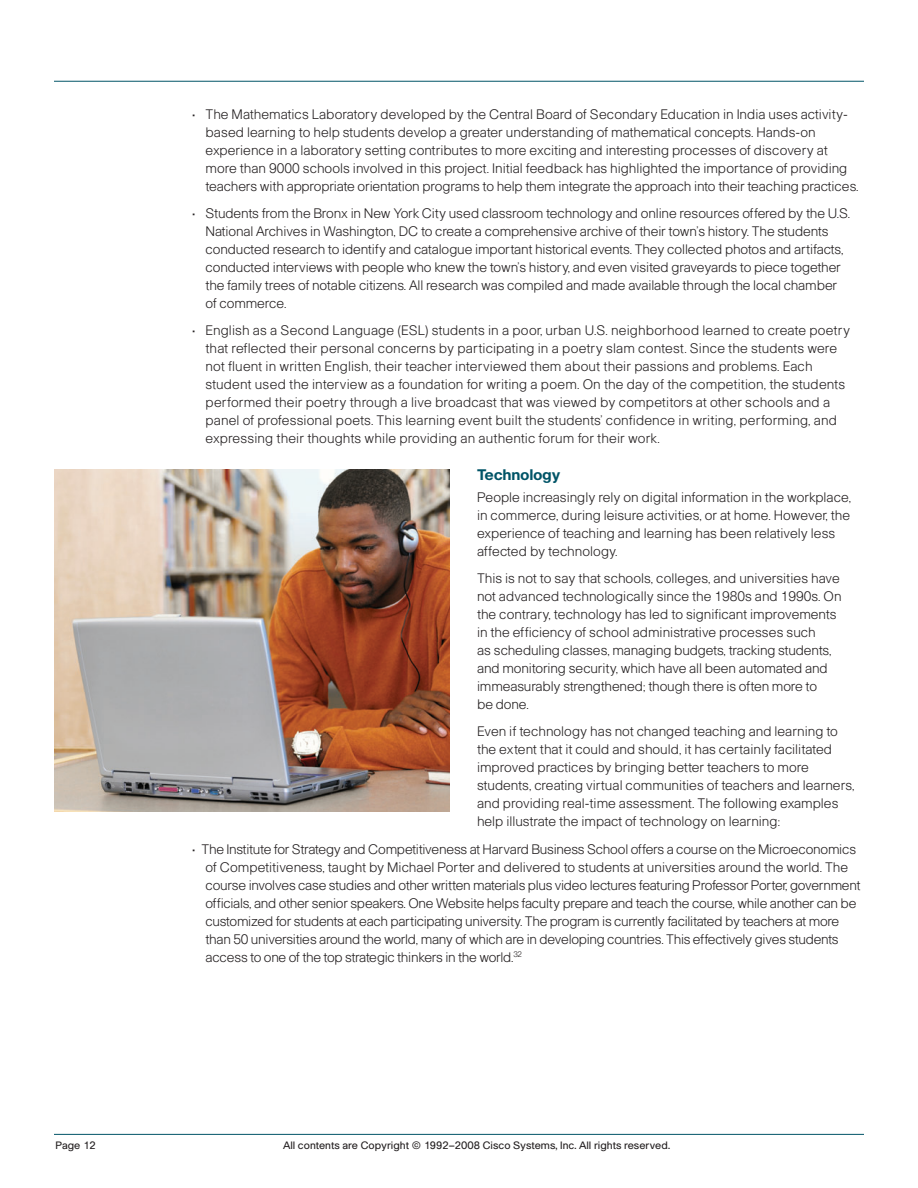
<style>
.page{position:relative;width:918px;height:1188px;background:#fff}
.page>*{position:absolute;margin:0;border:0;box-sizing:border-box;transform-origin:0 0}
.t1{font:700 15px "Cisco";color:#005467}
.t2{font:300 13.5px/18px "Cisco";color:#231f20}
.t3{font:300 13.5px/18px "Cisco";letter-spacing:-.02em;color:#231f20}
.t4{font:10.5px "Cisco";color:#231f20}
</style>
<div class="page">
<hr style="left:54px;top:81px;width:810px;height:1px;background:#005467">
<hr style="left:54px;top:1134px;width:810px;height:1px;background:#005467">
<img style="left:54px;top:470px;width:396px;height:342px">
<p class="t2" style="left:206px;top:105px;width:655px;text-indent:-14px">• The Mathematics Laboratory developed by the Central Board of Secondary Education in India uses activity&shy;based learning to help students develop a greater understanding of mathematical concepts. Hands-on experience in a laboratory setting contributes to more exciting and interesting processes of discovery at more than 9000 schools involved in this project. Initial feedback has highlighted the importance of providing teachers with appropriate orientation programs to help them integrate the approach into their teaching practices.</p>
<p class="t2" style="left:206px;top:204px;width:646px;text-indent:-14px">• Students from the Bronx in New York City used classroom technology and online resources offered by the U.S.<br>National Archives in Washington, DC to create a comprehensive archive of their town’s history. The students conducted research to identify and catalogue important historical events. They collected photos and artifacts, conducted interviews with people who knew the town’s history, and even visited graveyards to piece together the family trees of notable citizens. All research was compiled and made available through the local chamber of commerce.</p>
<p class="t2" style="left:206px;top:321px;width:646px;text-indent:-14px">• English as a Second Language (ESL) students in a poor, urban U.S. neighborhood learned to create poetry that reflected their personal concerns by participating in a poetry slam contest. Since the students were not fluent in written English, their teacher interviewed them about their passions and problems. Each student used the interview as a foundation for writing a poem. On the day of the competition, the students performed their poetry through a live broadcast that was viewed by competitors at other schools and a panel of professional poets. This learning event built the students’ confidence in writing, performing, and expressing their thoughts while providing an authentic forum for their work.</p>
<p class="t1" style="left:477px;top:465px;width:85px">Technology</p>
<p class="t2" style="left:477px;top:488px;width:376px">People increasingly rely on digital information in the workplace, in commerce, during leisure activities, or at home. However, the experience of teaching and learning has been relatively less affected by technology.</p>
<p class="t2" style="left:477px;top:569px;width:366px">This is not to say that schools, colleges, and universities have not advanced technologically since the 1980s and 1990s. On the contrary, technology has led to significant improvements in the efficiency of school administrative processes such<br>as scheduling classes, managing budgets, tracking students, and monitoring security, which have all been automated and immeasurably strengthened; though there is often more to<br>be done.</p>
<p class="t2" style="left:477px;top:722px;width:379px">Even if technology has not changed teaching and learning to the extent that it could and should, it has certainly facilitated improved practices by bringing better teachers to more students, creating virtual communities of teachers and learners, and providing real-time assessment. The following examples help illustrate the impact of technology on learning:</p>
<p class="t3" style="left:206px;top:840px;width:656px;text-indent:-13px">• The Institute for Strategy and Competitiveness at Harvard Business School offers a course on the Microeconomics of Competitiveness, taught by Michael Porter and delivered to students at universities around the world. The course involves case studies and other written materials plus video lectures featuring Professor Porter, government officials, and other senior speakers. One Website helps faculty prepare and teach the course, while another can be customized for students at each participating university. The program is currently facilitated by teachers at more than 50 universities around the world, many of which are in developing countries. This effectively gives students access to one of the top strategic thinkers in the world.<sup>32</sup></p>
<p class="t4" style="left:56px;top:1139px;width:42px">Page 12</p>
<p class="t4" style="left:283px;top:1139px;width:389px">All contents are Copyright © 1992–2008 Cisco Systems, Inc. All rights reserved.</p>
</div>
